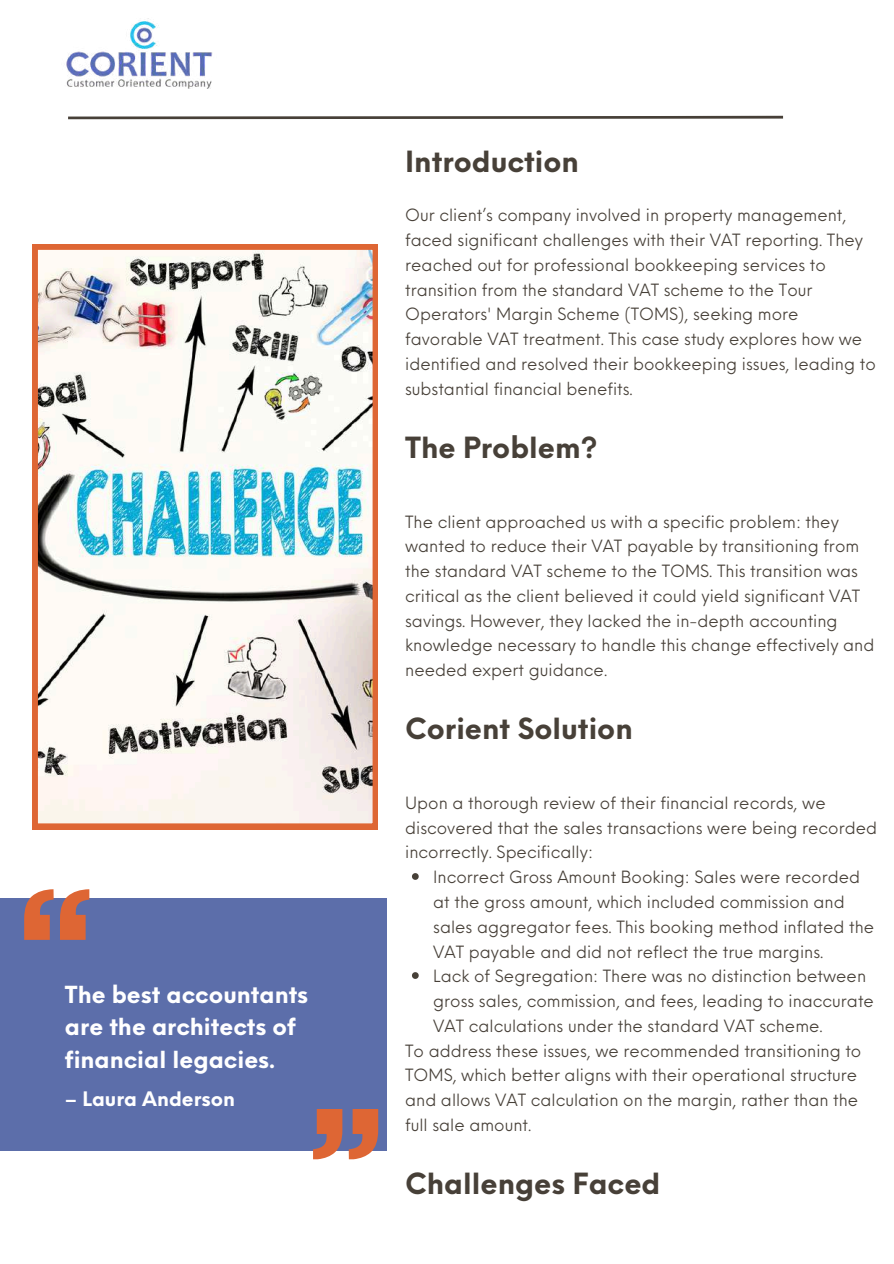
<style>
.page{position:relative;width:894px;height:1264px;background:#fff}
.page>*{position:absolute;margin:0;border:0;box-sizing:border-box;transform-origin:0 0}
.t1{font:700 28.5px "Neue Einstellung";color:#474038}
.t2{font:700 22.95px/32.1px "Neue Einstellung";color:#fff}
.t3{font:700 19.5px "Neue Einstellung";color:#fff}
.t4{font:16.5px/24.8px "Neue Einstellung";color:#474038}
</style>
<div class="page">
<div style="left:0;top:898px;width:386px;height:252px;background:#5c6eaa"></div>
<svg style="left:68px;top:116px;width:714px;height:3px"></svg>
<svg style="left:24px;top:889px;width:65px;height:50px"></svg>
<svg style="left:313px;top:1109px;width:65px;height:50px"></svg>
<img style="left:66px;top:18px;width:147px;height:71px">
<img style="left:32px;top:244px;width:346px;height:585px">
<svg style="left:412px;top:873px;width:6px;height:6px"></svg>
<svg style="left:412px;top:972px;width:6px;height:6px"></svg>
<h2 class="t2" style="left:65px;top:976px;width:245px">The best accountants are the architects of financial legacies.</h2>
<p class="t3" style="left:65px;top:1081px;width:171px">– Laura Anderson</p>
<h1 class="t1" style="left:405px;top:136px;width:175px">Introduction</h1>
<p class="t4" style="left:405px;top:201px;width:472px">Our client’s company involved in property management, faced significant challenges with their VAT reporting. They reached out for professional bookkeeping services to transition from the standard VAT scheme to the Tour Operators' Margin Scheme (TOMS), seeking more favorable VAT treatment. This case study explores how we identified and resolved their bookkeeping issues, leading to substantial financial benefits.</p>
<h1 class="t1" style="left:405px;top:421px;width:194px">The Problem?</h1>
<p class="t4" style="left:405px;top:507px;width:470px">The client approached us with a specific problem: they wanted to reduce their VAT payable by transitioning from the standard VAT scheme to the TOMS. This transition was critical as the client believed it could yield significant VAT savings. However, they lacked the in-depth accounting knowledge necessary to handle this change effectively and needed expert guidance.</p>
<h1 class="t1" style="left:405px;top:703px;width:229px">Corient Solution</h1>
<p class="t4" style="left:405px;top:788px;width:473px">Upon a thorough review of their financial records, we discovered that the sales transactions were being recorded incorrectly. Specifically:</p>
<p class="t4" style="left:433px;top:863px;width:428px">Incorrect Gross Amount Booking: Sales were recorded</p>
<p class="t4" style="left:433px;top:887px;width:413px">at the gross amount, which included commission and</p>
<p class="t4" style="left:433px;top:912px;width:442px">sales aggregator fees. This booking method inflated the</p>
<p class="t4" style="left:433px;top:937px;width:391px">VAT payable and did not reflect the true margins.</p>
<p class="t4" style="left:433px;top:962px;width:434px">Lack of Segregation: There was no distinction between</p>
<p class="t4" style="left:433px;top:986px;width:442px">gross sales, commission, and fees, leading to inaccurate</p>
<p class="t4" style="left:433px;top:1011px;width:391px">VAT calculations under the standard VAT scheme.</p>
<p class="t4" style="left:405px;top:1036px;width:457px">To address these issues, we recommended transitioning to</p>
<p class="t4" style="left:405px;top:1061px;width:453px">TOMS, which better aligns with their operational structure</p>
<p class="t4" style="left:405px;top:1085px;width:454px">and allows VAT calculation on the margin, rather than the</p>
<p class="t4" style="left:405px;top:1110px;width:127px">full sale amount.</p>
<h1 class="t1" style="left:405px;top:1157px;width:257px">Challenges Faced</h1>
</div>
